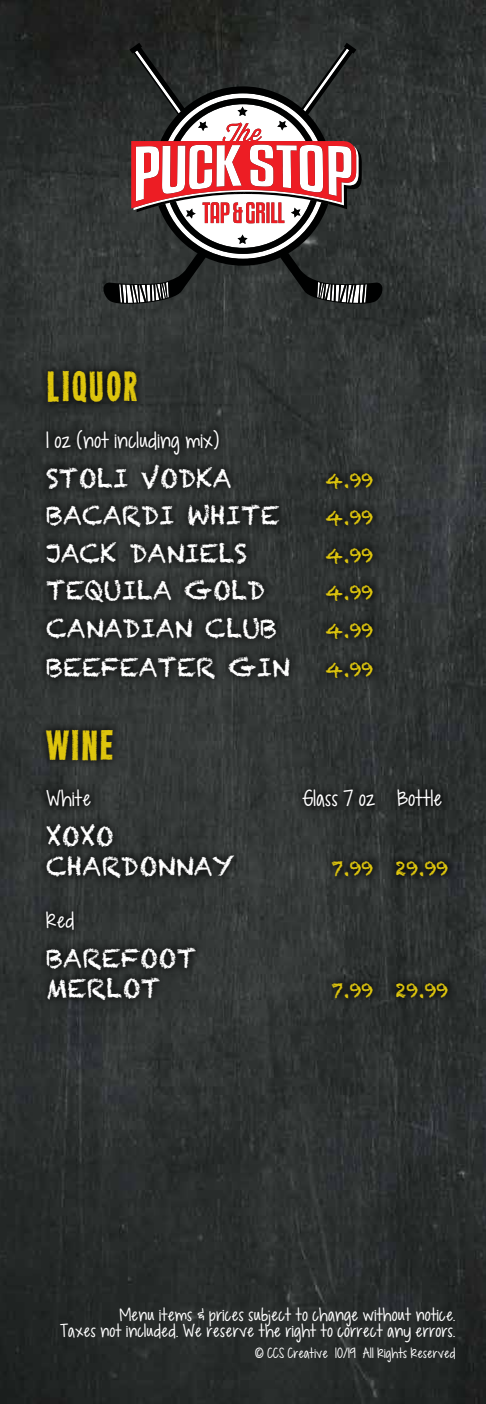
<style>
.page{position:relative;width:486px;height:1404px;background:#fff}
.page>*{position:absolute;margin:0;border:0;box-sizing:border-box;transform-origin:0 0}
.t1{font:37.5px "Heavyweight";letter-spacing:.035em;color:#dec50d}
.t2{font:25.5px/30px "Chalkduster";color:#fff}
.t3{font:19.5px "Chalkduster";color:#dec50d}
.t4{font:16.5px "KG Dropsof Jupiter";letter-spacing:.01em;color:#fff}
.t5{font:13.5px/16.5px "KG Dropsof Jupiter";letter-spacing:.01em;color:#fff;text-align:right}
.t6{font:10.5px "KG Dropsof Jupiter";letter-spacing:.01em;color:#fff}
</style>
<div class="page">
<img style="left:0;top:0;width:486px;height:1404px">
<svg style="left:101px;top:43px;width:284px;height:261px"></svg>
<div style="left:38px;top:362px;width:419px;height:647px;background:#000;opacity:.75"></div>
<h1 class="t1" style="left:46px;top:371px;width:93px">LIQUOR</h1>
<p class="t4" style="left:46px;top:427px;width:175px">1 oz (not including mix)</p>
<h2 class="t2" style="left:46px;top:463px;width:187px">STOLI VODKA</h2>
<h3 class="t3" style="left:325px;top:469px;width:49px">4.99</h3>
<h2 class="t2" style="left:46px;top:501px;width:235px">BACARDI WHITE</h2>
<h3 class="t3" style="left:325px;top:506px;width:49px">4.99</h3>
<h2 class="t2" style="left:46px;top:538px;width:203px">JACK DANIELS</h2>
<h3 class="t3" style="left:325px;top:544px;width:49px">4.99</h3>
<h2 class="t2" style="left:46px;top:576px;width:221px">TEQUILA GOLD</h2>
<h3 class="t3" style="left:325px;top:581px;width:49px">4.99</h3>
<h2 class="t2" style="left:46px;top:613px;width:233px">CANADIAN CLUB</h2>
<h3 class="t3" style="left:325px;top:619px;width:49px">4.99</h3>
<h2 class="t2" style="left:46px;top:652px;width:245px">BEEFEATER GIN</h2>
<h3 class="t3" style="left:325px;top:658px;width:49px">4.99</h3>
<h1 class="t1" style="left:46px;top:730px;width:69px">WINE</h1>
<p class="t4" style="left:46px;top:786px;width:46px">White</p>
<p class="t4" style="left:303px;top:786px;width:74px">Glass 7 oz</p>
<p class="t4" style="left:397px;top:786px;width:47px">Bottle</p>
<h2 class="t2" style="left:46px;top:822px;width:190px">XOXO<br>CHARDONNAY</h2>
<h3 class="t3" style="left:332px;top:857px;width:118px">7.99 29.99</h3>
<p class="t4" style="left:46px;top:907px;width:30px">Red</p>
<h2 class="t2" style="left:46px;top:943px;width:152px">BAREFOOT<br>MERLOT</h2>
<h3 class="t3" style="left:332px;top:979px;width:118px">7.99 29.99</h3>
<p class="t5" style="left:60px;top:1307px;width:397px">Menu items &amp; prices subject to change without notice.<br>Taxes not included. We reserve the right to correct any errors.</p>
<p class="t6" style="left:255px;top:1345px;width:202px">© CCS Creative 10/19 All Rights Reserved</p>
<p class="t6" style="left:228px;top:1311px;width:206px">© CCS Creative 06/18 All Rights Reserved</p>
</div>
